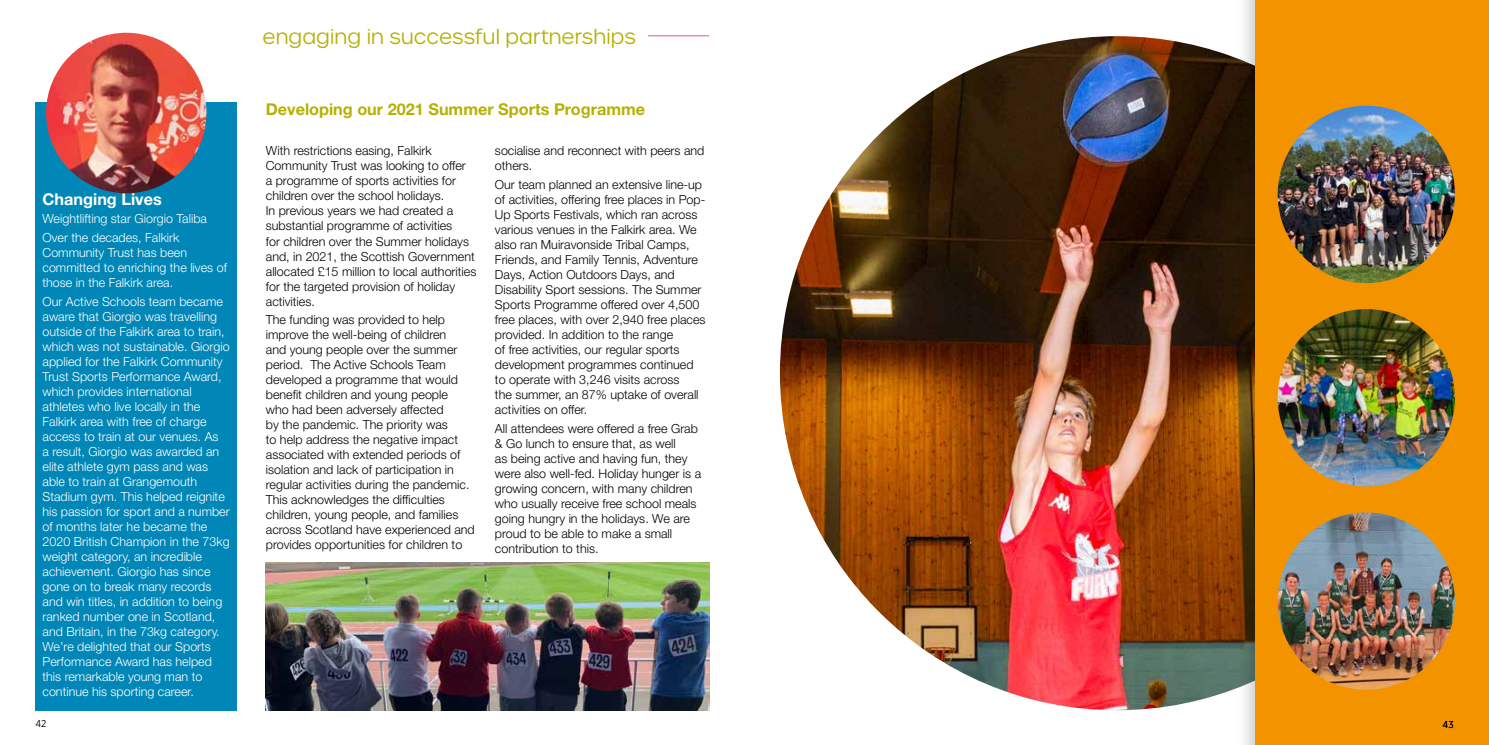
<style>
.page{position:relative;width:1489px;height:745px;background:#fff}
.page>*{position:absolute;margin:0;border:0;box-sizing:border-box;transform-origin:0 0}
.t1{font:300 20px "Urbane";letter-spacing:.005em;color:#b6b000}
.t2{font:700 16.25px "Helvetica Neue LT Std";color:#b6b000}
.t3{font:700 16.25px "Helvetica Neue LT Std";color:#fff}
.t4{font:300 12.5px/15px "Helvetica Neue LT Std";color:#000}
.t5{font:300 12.5px/15px "Helvetica Neue LT Std";color:#fff}
.t6{font:10px "Gotham Narrow";color:#000}
</style>
<div class="page">
<img style="left:780px;top:36px;width:673px;height:673px;border-radius:337px">
<div style="left:1235px;top:0;width:253px;height:744px;background:#000;opacity:.24"></div>
<div style="left:1254px;top:0;width:234px;height:744px;background:#f39300"></div>
<img style="left:1277px;top:512px;width:177px;height:177px;border-radius:89px">
<div style="left:35px;top:102px;width:202px;height:496px;background:#0087b7"></div>
<hr style="left:648px;top:35px;width:61px;height:1px;background:#ea5096">
<div style="left:35px;top:186px;width:202px;height:523px;background:#0087b7"></div>
<img style="left:46px;top:33px;width:160px;height:160px;border-radius:80px">
<img style="left:1277px;top:106px;width:177px;height:177px;border-radius:89px">
<img style="left:1277px;top:309px;width:177px;height:177px;border-radius:89px">
<img style="left:266px;top:562px;width:443px;height:147px">
<h2 class="t3" style="left:43px;top:189px;width:121px">Changing Lives</h2>
<p class="t5" style="left:43px;top:209px;width:166px;line-height:18.5px">Weightlifting star Giorgio Taliba<br>Over the decades, Falkirk</p>
<p class="t5" style="left:43px;top:245px;width:186px">Community Trust has been committed to enriching the lives of those in the Falkirk area.</p>
<p class="t5" style="left:43px;top:293px;width:189px">Our Active Schools team became aware that Giorgio was travelling outside of the Falkirk area to train, which was not sustainable. Giorgio applied for the Falkirk Community<br>Trust Sports Performance Award, which provides international athletes who live locally in the<br>Falkirk area with free of charge access to train at our venues. As<br>a result, Giorgio was awarded an elite athlete gym pass and was able to train at Grangemouth<br>Stadium gym. This helped reignite his passion for sport and a number of months later he became the<br>2020 British Champion in the 73kg weight category, an incredible achievement. Giorgio has since gone on to break many records and win titles, in addition to being ranked number one in Scotland, and Britain, in the 73kg category.<br>We’re delighted that our Sports<br>Performance Award has helped this remarkable young man to continue his sporting career.</p>
<p class="t6" style="left:35px;top:717px;width:12px">42</p>
<h1 class="t1" style="left:263px;top:24px;width:374px">engaging in successful partnerships</h1>
<h2 class="t2" style="left:266px;top:99px;width:381px">Developing our 2021 Summer Sports Programme</h2>
<p class="t4" style="left:266px;top:143px;width:212px">With restrictions easing, Falkirk Community Trust was looking to offer<br>a programme of sports activities for children over the school holidays.<br>In previous years we had created a substantial programme of activities<br>for children over the Summer holidays and, in 2021, the Scottish Government allocated £15 million to local authorities for the targeted provision of holiday activities.</p>
<p class="t4" style="left:266px;top:312px;width:210px">The funding was provided to help improve the well-being of children<br>and young people over the summer period. The Active Schools Team developed a programme that would benefit children and young people<br>who had been adversely affected<br>by the pandemic. The priority was<br>to help address the negative impact associated with extended periods of isolation and lack of participation in regular activities during the pandemic.<br>This acknowledges the difficulties children, young people, and families across Scotland have experienced and provides opportunities for children to</p>
<p class="t4" style="left:495px;top:143px;width:211px">socialise and reconnect with peers and others.</p>
<p class="t4" style="left:495px;top:177px;width:212px">Our team planned an extensive line-up of activities, offering free places in Pop-Up Sports Festivals, which ran across various venues in the Falkirk area. We also ran Muiravonside Tribal Camps, Friends, and Family Tennis, Adventure Days, Action Outdoors Days, and Disability Sport sessions. The Summer Sports Programme offered over 4,500 free places, with over 2,940 free places provided. In addition to the range<br>of free activities, our regular sports development programmes continued to operate with 3,246 visits across<br>the summer, an 87% uptake of overall activities on offer.</p>
<p class="t4" style="left:495px;top:420px;width:208px">All attendees were offered a free Grab &amp; Go lunch to ensure that, as well<br>as being active and having fun, they were also well-fed. Holiday hunger is a growing concern, with many children who usually receive free school meals going hungry in the holidays. We are proud to be able to make a small contribution to this.</p>
<p class="t6" style="left:1442px;top:717px;width:12px">43</p>
</div>
